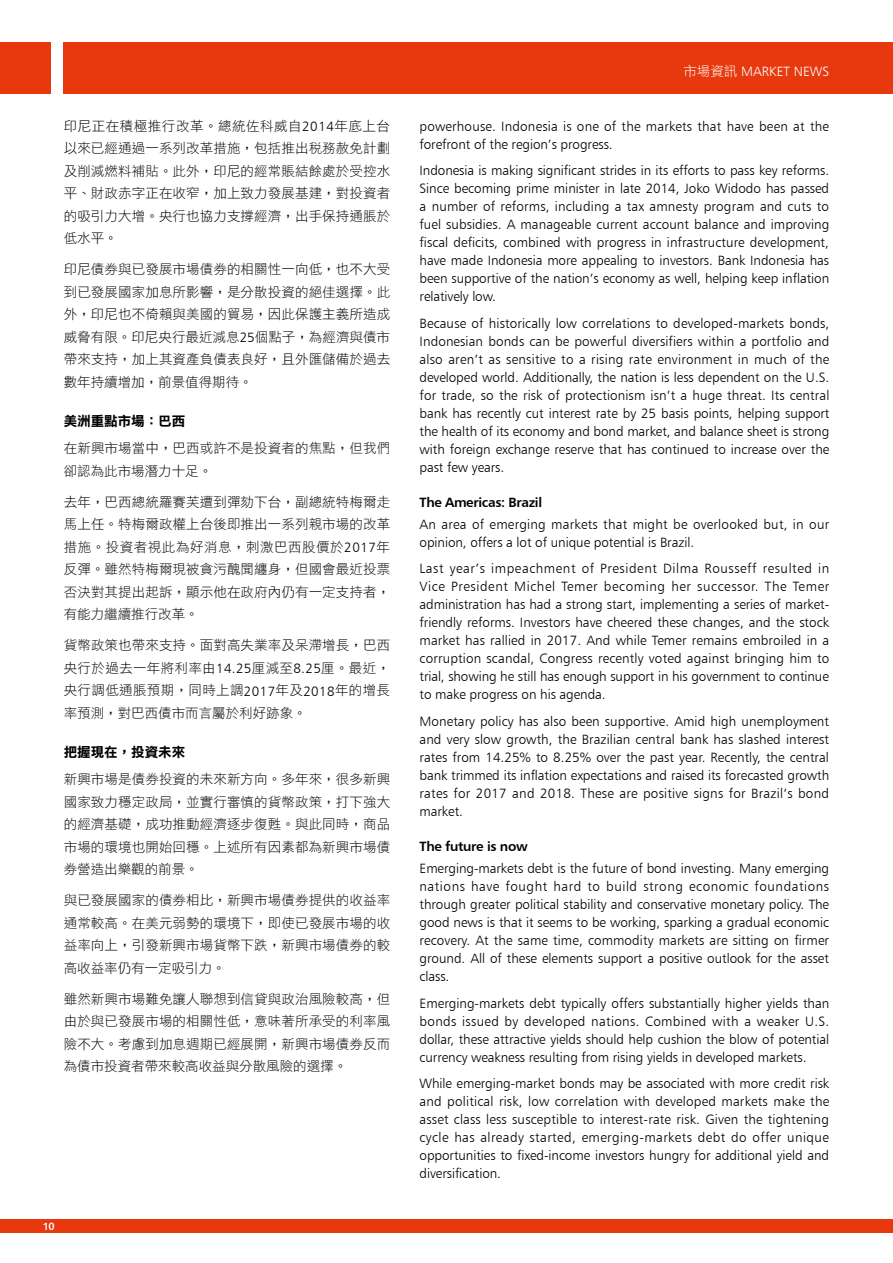
<style>
.page{position:relative;width:893px;height:1263px;background:#fff}
.page>*{position:absolute;margin:0;border:0;box-sizing:border-box;transform-origin:0 0}
.t1{font:13.5px/18px "Humanist 777 BT Light B";letter-spacing:-.005em;color:#000;text-align:justify}
.t2{font:13.5px/22.5px "DF Li Hei Lt HK BF";letter-spacing:.01em;color:#000;text-align:justify}
.t3{font:13.5px/18px "Humanist 777 BT Light B";letter-spacing:.015em;color:#000}
.t4{font:13.5px "Humanist 777 BT Bold B";letter-spacing:-.025em;color:#000}
.t5{font:13.5px "DF Li Hei Bd HK BF";color:#000}
.t6{font:13.5px "Humanist 777 BT Light B";color:#fff}
.t7{font:10.5px "Humanist 777 BT Bold B";color:#fff}
.s1{font-family:"Humanist 777 BT Light B"}
.s2{font-family:"DF Li Hei Lt HK BF"}
</style>
<div class="page">
<div style="left:0;top:43px;width:51px;height:51px;background:#e8380d"></div>
<div style="left:64px;top:43px;width:829px;height:51px;background:#e8380d"></div>
<div style="left:0;top:1219px;width:893px;height:14px;background:#e8380d"></div>
<p class="t2" style="left:64px;top:115px;width:328px">印尼正在積極推行改革。總統佐科威自<span class="s1">2014</span>年底上台以來已經通過一系列改革措施，包括推出稅務赦免計劃及削減燃料補貼。此外，印尼的經常賬結餘處於受控水平、財政赤字正在收窄，加上致力發展基建，對投資者的吸引力大增。央行也協力支撐經濟，出手保持通脹於低水平。</p>
<p class="t2" style="left:64px;top:259px;width:328px">印尼債券與已發展市場債券的相關性一向低，也不大受到已發展國家加息所影響，是分散投資的絕佳選擇。此外，印尼也不倚賴與美國的貿易，因此保護主義所造成威脅有限。印尼央行最近減息<span class="s1">25</span>個點子，為經濟與債市帶來支持，加上其資產負債表良好，且外匯儲備於過去數年持續增加，前景值得期待。</p>
<p class="t5" style="left:64px;top:415px;width:123px">美洲重點市場：巴西</p>
<p class="t2" style="left:64px;top:438px;width:328px">在新興市場當中，巴西或許不是投資者的焦點，但我們卻認為此市場潛力十足。</p>
<p class="t2" style="left:64px;top:491px;width:328px">去年，巴西總統羅賽芙遭到彈劾下台，副總統特梅爾走馬上任。特梅爾政權上台後即推出一系列親市場的改革措施。投資者視此為好消息，刺激巴西股價於<span class="s1">2017</span>年反彈。雖然特梅爾現被貪污醜聞纏身，但國會最近投票否決對其提出起訴，顯示他在政府內仍有一定支持者，有能力繼續推行改革。</p>
<p class="t2" style="left:64px;top:635px;width:328px">貨幣政策也帶來支持。面對高失業率及呆滯增長，巴西央行於過去一年將利率由<span class="s1">14.25</span>厘減至<span class="s1">8.25</span>厘。最近，央行調低通脹預期，同時上調<span class="s1">2017</span>年及<span class="s1">2018</span>年的增長率預測，對巴西債市而言屬於利好跡象。</p>
<p class="t5" style="left:64px;top:745px;width:123px">把握現在，投資未來</p>
<p class="t2" style="left:64px;top:768px;width:328px">新興市場是債券投資的未來新方向。多年來，很多新興國家致力穩定政局，並實行審慎的貨幣政策，打下強大的經濟基礎，成功推動經濟逐步復甦。與此同時，商品市場的環境也開始回穩。上述所有因素都為新興市場債券營造出樂觀的前景。</p>
<p class="t2" style="left:64px;top:890px;width:328px">與已發展國家的債券相比，新興市場債券提供的收益率通常較高。在美元弱勢的環境下，即使已發展市場的收益率向上，引發新興市場貨幣下跌，新興市場債券的較高收益率仍有一定吸引力。</p>
<p class="t2" style="left:64px;top:988px;width:328px">雖然新興市場難免讓人聯想到信貸與政治風險較高，但由於與已發展市場的相關性低，意味著所承受的利率風險不大。考慮到加息週期已經展開，新興市場債券反而為債市投資者帶來較高收益與分散風險的選擇。</p>
<p class="t7" style="left:43px;top:1220px;width:13px">10</p>
<p class="t6" style="left:683px;top:63px;width:147px"><span class="s2">市場資訊</span> MARKET NEWS</p>
<p class="t1" style="left:420px;top:117px;width:411px">powerhouse. Indonesia is one of the markets that have been at the forefront of the region’s progress.</p>
<p class="t1" style="left:420px;top:161px;width:411px">Indonesia is making significant strides in its efforts to pass key reforms.<br>Since becoming prime minister in late 2014, Joko Widodo has passed a number of reforms, including a tax amnesty program and cuts to fuel subsidies. A manageable current account balance and improving fiscal deficits, combined with progress in infrastructure development, have made Indonesia more appealing to investors. Bank Indonesia has been supportive of the nation’s economy as well, helping keep inflation relatively low.</p>
<p class="t1" style="left:420px;top:314px;width:411px">Because of historically low correlations to developed-markets bonds, Indonesian bonds can be powerful diversifiers within a portfolio and also aren’t as sensitive to a rising rate environment in much of the developed world. Additionally, the nation is less dependent on the U.S. for trade, so the risk of protectionism isn’t a huge threat. Its central bank has recently cut interest rate by 25 basis points, helping support the health of its economy and bond market, and balance sheet is strong with foreign exchange reserve that has continued to increase over the past few years.</p>
<p class="t4" style="left:420px;top:493px;width:124px">The Americas: Brazil</p>
<p class="t3" style="left:420px;top:515px;width:411px">An area of emerging markets that might be overlooked but, in our opinion, offers a lot of unique potential is Brazil.</p>
<p class="t1" style="left:420px;top:559px;width:411px">Last year’s impeachment of President Dilma Rousseff resulted in Vice President Michel Temer becoming her successor. The Temer administration has had a strong start, implementing a series of market&shy;friendly reforms. Investors have cheered these changes, and the stock market has rallied in 2017. And while Temer remains embroiled in a corruption scandal, Congress recently voted against bringing him to trial, showing he still has enough support in his government to continue to make progress on his agenda.</p>
<p class="t1" style="left:420px;top:712px;width:411px">Monetary policy has also been supportive. Amid high unemployment and very slow growth, the Brazilian central bank has slashed interest rates from 14.25% to 8.25% over the past year. Recently, the central bank trimmed its inflation expectations and raised its forecasted growth rates for 2017 and 2018. These are positive signs for Brazil’s bond market.</p>
<p class="t4" style="left:420px;top:838px;width:110px">The future is now</p>
<p class="t1" style="left:420px;top:859px;width:411px">Emerging-markets debt is the future of bond investing. Many emerging nations have fought hard to build strong economic foundations through greater political stability and conservative monetary policy. The good news is that it seems to be working, sparking a gradual economic recovery. At the same time, commodity markets are sitting on firmer ground. All of these elements support a positive outlook for the asset class.</p>
<p class="t1" style="left:420px;top:994px;width:411px">Emerging-markets debt typically offers substantially higher yields than bonds issued by developed nations. Combined with a weaker U.S. dollar, these attractive yields should help cushion the blow of potential currency weakness resulting from rising yields in developed markets.</p>
<p class="t1" style="left:420px;top:1074px;width:411px">While emerging-market bonds may be associated with more credit risk and political risk, low correlation with developed markets make the asset class less susceptible to interest-rate risk. Given the tightening cycle has already started, emerging-markets debt do offer unique opportunities to fixed-income investors hungry for additional yield and diversification.</p>
</div>
